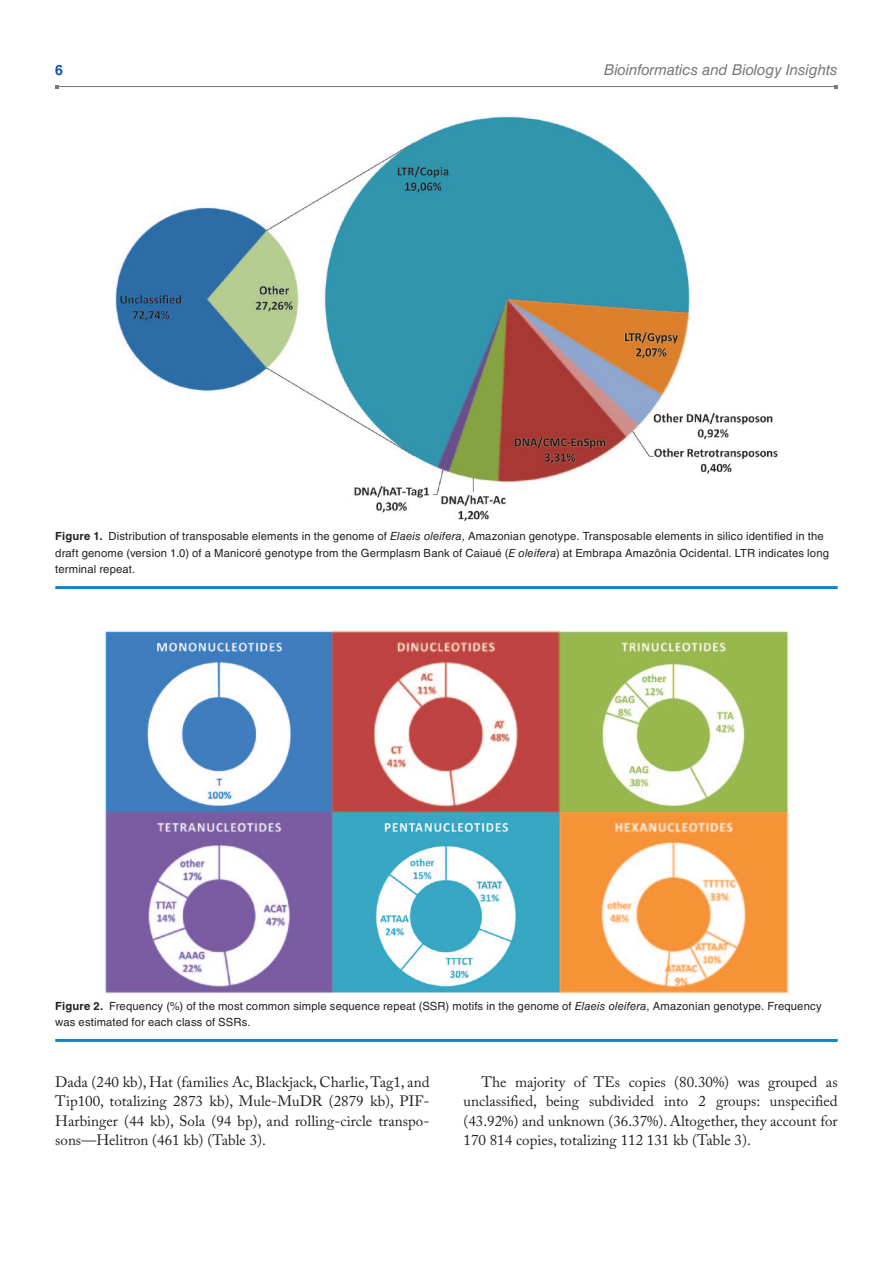
<style>
.page{position:relative;width:893px;height:1263px;background:#fff}
.page>*{position:absolute;margin:0;border:0;box-sizing:border-box;transform-origin:0 0}
.t1{font:15px/19.5px "Adobe Caslon Pro";color:#231f20;text-align:justify}
.t2{font:italic 15px "Helvetica LT Std";letter-spacing:-.005em;color:#76787b}
.t3{font:700 14.25px "Helvetica LT Std";color:#1055a4}
.t4{font:11.25px/16.5px "Helvetica LT Std";letter-spacing:.015em;color:#231f20}
.s1{font-weight:700}
.s2{font-style:italic}
</style>
<div class="page">
<hr style="left:57px;top:86px;width:779px;height:1px;background:#76787b">
<hr style="left:55px;top:586px;width:783px;height:3px;background:#1582c5">
<img style="left:115px;top:116px;width:663px;height:406px">
<hr style="left:55px;top:1039px;width:783px;height:3px;background:#1582c5">
<img style="left:104px;top:631px;width:684px;height:362px">
<p class="t3" style="left:55px;top:61px;width:9px">6</p>
<h1 class="t2" style="left:604px;top:61px;width:235px">Bioinformatics and Biology Insights</h1>
<p class="t4" style="left:55px;top:528px;width:775px"><span class="s1">Figure 1.</span> Distribution of transposable elements in the genome of <span class="s2">Elaeis oleifera</span>, Amazonian genotype. Transposable elements in silico identified in the draft genome (version 1.0) of a Manicoré genotype from the Germplasm Bank of Caiaué (<span class="s2">E oleifera</span>) at Embrapa Amazônia Ocidental. LTR indicates long terminal repeat.</p>
<p class="t4" style="left:55px;top:997px;width:768px"><span class="s1">Figure 2.</span> Frequency (%) of the most common simple sequence repeat (SSR) motifs in the genome of <span class="s2">Elaeis oleifera</span>, Amazonian genotype. Frequency was estimated for each class of SSRs.</p>
<h1 class="t1" style="left:55px;top:1072px;width:376px">Dada (240 kb), Hat (families Ac, Blackjack, Charlie, Tag1, and Tip100, totalizing 2873 kb), Mule-MuDR (2879 kb), PIF-Harbinger (44 kb), Sola (94 bp), and rolling-circle transpo&shy;sons—Helitron (461 kb) (Table 3).</h1>
<h1 class="t1" style="left:463px;top:1072px;width:376px;text-indent:18px">The majority of TEs copies (80.30%) was grouped as unclassified, being subdivided into 2 groups: unspecified (43.92%) and unknown (36.37%). Altogether, they account for 170 814 copies, totalizing 112 131 kb (Table 3).</h1>
</div>
